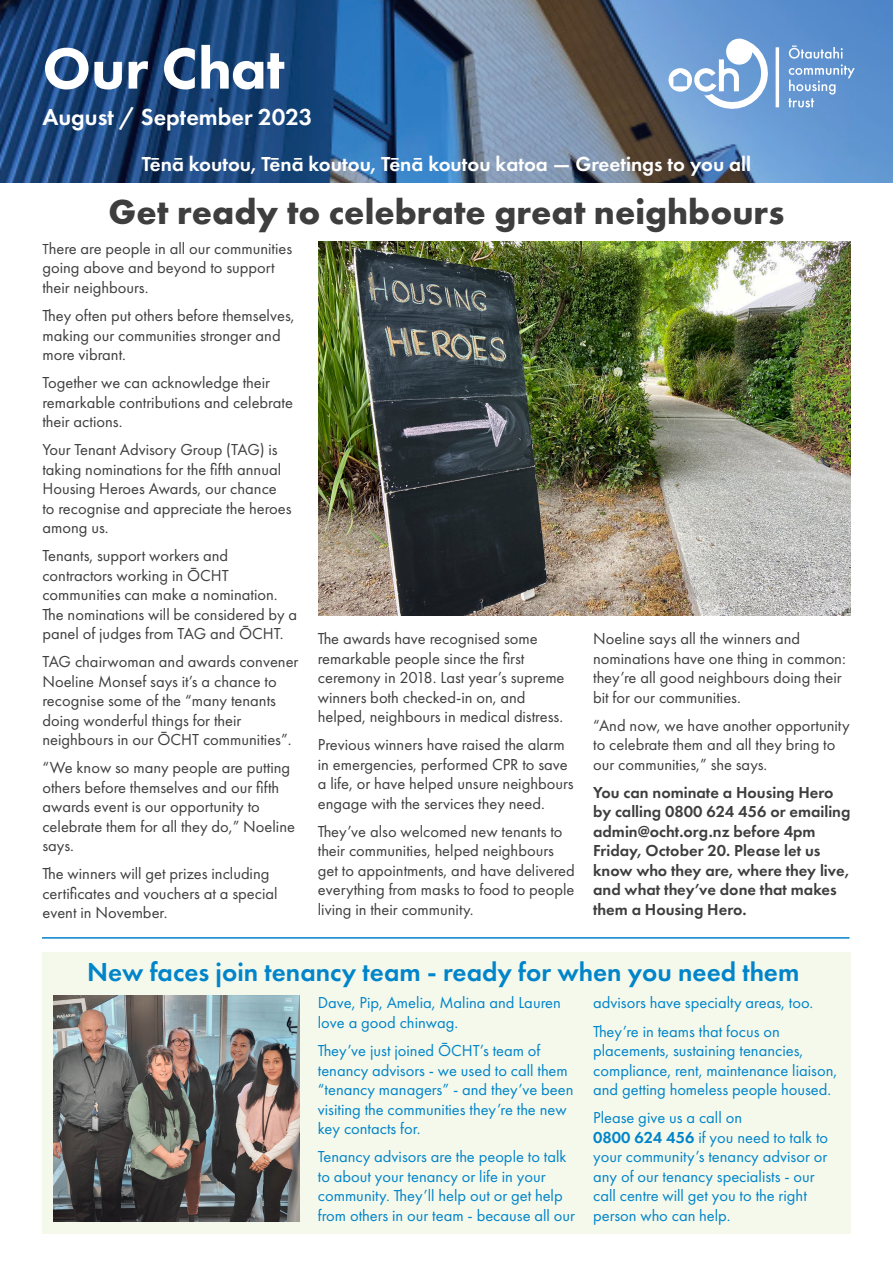
<style>
.page{position:relative;width:893px;height:1263px;background:#fff}
.page>*{position:absolute;margin:0;border:0;box-sizing:border-box;transform-origin:0 0}
.t1{font:800 60px "Futura PT";color:#fff}
.t2{font:700 36px "Futura PT";color:#3e3e3f}
.t3{font:600 27px "Futura PT";color:#0084ca}
.t4{font:600 24px "Futura PT";color:#fff}
.t5{font:600 21px "Futura PT";color:#fff}
.Body_copy{font:16.5px/19.5px "Futura PT";color:#3e3e3f}
.Body_copy-2{font:16.5px/19.5px "Futura PT";color:#0084ca}
.Body_copy-3{font:600 16.5px/19.5px "Futura PT";color:#3e3e3f}
.s1{font-size:15px}
.s2{font-weight:600}
</style>
<div class="page">
<svg style="left:0;top:0;width:893px;height:183px;background:#3f6591"></svg>
<img style="left:319px;top:241px;width:531px;height:374px">
<hr style="left:42px;top:937px;width:807px;height:2px;background:#0084ca">
<div style="left:42px;top:952px;width:808px;height:281px;background:#f5f9eb"></div>
<img style="left:54px;top:996px;width:246px;height:225px">
<svg style="left:668px;top:38px;width:104px;height:75px"></svg>
<hr style="left:776px;top:47px;width:3px;height:60px;background:#fff">
<svg style="left:788px;top:46px;width:67px;height:61px;background:#78a3d6"></svg>
<p class="t1" style="left:42px;top:31px;width:244px">Our Chat</p>
<p class="t4" style="left:42px;top:102px;width:272px">August / September 2023</p>
<p class="t5" style="left:142px;top:151px;width:611px">Tēnā koutou, Tēnā koutou, Tēnā koutou katoa — Greetings to you all</p>
<p class="t2" style="left:109px;top:189px;width:677px">Get ready to celebrate great neighbours</p>
<p class="Body_copy" style="left:42px;top:239px;width:251px"><span class="s1">T</span>here are people in all our communities going above and beyond to support their neighbours.</p>
<p class="Body_copy" style="left:42px;top:306px;width:254px">They often put others before themselves, making our communities stronger and more vibrant.</p>
<p class="Body_copy" style="left:42px;top:373px;width:252px">Together we can acknowledge their remarkable contributions and celebrate their actions.</p>
<p class="Body_copy" style="left:42px;top:440px;width:251px">Your Tenant Advisory Group (TAG) is taking nominations for the fifth annual<br>Housing Heroes Awards, our chance to recognise and appreciate the heroes among us.</p>
<p class="Body_copy" style="left:42px;top:546px;width:256px">Tenants, support workers and contractors working in ŌCHT communities can make a nomination.<br>The nominations will be considered by a panel of judges from TAG and ŌCHT.</p>
<p class="Body_copy" style="left:42px;top:652px;width:258px">TAG chairwoman and awards convener Noeline Monsef says it’s a chance to recognise some of the “many tenants doing wonderful things for their neighbours in our ŌCHT communities”.</p>
<p class="Body_copy" style="left:42px;top:758px;width:254px">“We know so many people are putting others before themselves and our fifth awards event is our opportunity to celebrate them for all they do,” Noeline says.</p>
<p class="Body_copy" style="left:42px;top:864px;width:237px">The winners will get prizes including certificates and vouchers at a special event in November.</p>
<p class="Body_copy" style="left:318px;top:629px;width:248px">The awards have recognised some remarkable people since the first ceremony in 2018. Last year’s supreme winners both checked-in on, and helped, neighbours in medical distress.</p>
<p class="Body_copy" style="left:318px;top:735px;width:257px">Previous winners have raised the alarm in emergencies, performed CPR to save a life, or have helped unsure neighbours engage with the services they need.</p>
<p class="Body_copy" style="left:318px;top:821px;width:259px">They’ve also welcomed new tenants to their communities, helped neighbours get to appointments, and have delivered everything from masks to food to people living in their community.</p>
<p class="Body_copy" style="left:593px;top:629px;width:254px">Noeline says all the winners and nominations have one thing in common: they’re all good neighbours doing their bit for our communities.</p>
<p class="Body_copy" style="left:593px;top:715px;width:258px">“And now, we have another opportunity to celebrate them and all they bring to our communities,” she says.</p>
<p class="Body_copy-3" style="left:593px;top:782px;width:259px">You can nominate a Housing Hero by calling 0800 624 456 or emailing admin@ocht.org.nz before 4pm<br>Friday, October 20. Please let us know who they are, where they live, and what they’ve done that makes them a Housing Hero.</p>
<p class="t3" style="left:87px;top:955px;width:714px">New faces join tenancy team - ready for when you need them</p>
<p class="Body_copy-2" style="left:318px;top:993px;width:245px">Dave, Pip, Amelia, Malina and Lauren love a good chinwag.</p>
<p class="Body_copy-2" style="left:318px;top:1041px;width:257px">They’ve just joined ŌCHT’s team of tenancy advisors - we used to call them “tenancy managers” - and they’ve been visiting the communities they’re the new key contacts for.</p>
<p class="Body_copy-2" style="left:318px;top:1147px;width:259px">Tenancy advisors are the people to talk to about your tenancy or life in your community. They’ll help out or get help from others in our team - because all our</p>
<p class="Body_copy-2" style="left:593px;top:989px;width:222px;line-height:28px">advisors have specialty areas, too.<br>They’re in teams that focus on</p>
<p class="Body_copy-2" style="left:593px;top:1041px;width:246px">placements, sustaining tenancies, compliance, rent, maintenance liaison, and getting homeless people housed.</p>
<p class="Body_copy-2" style="left:593px;top:1108px;width:237px">Please give us a call on<br><span class="s2">0800 624 456</span> if you need to talk to your community’s tenancy advisor or any of our tenancy specialists - our call centre will get you to the right person who can help.</p>
</div>
